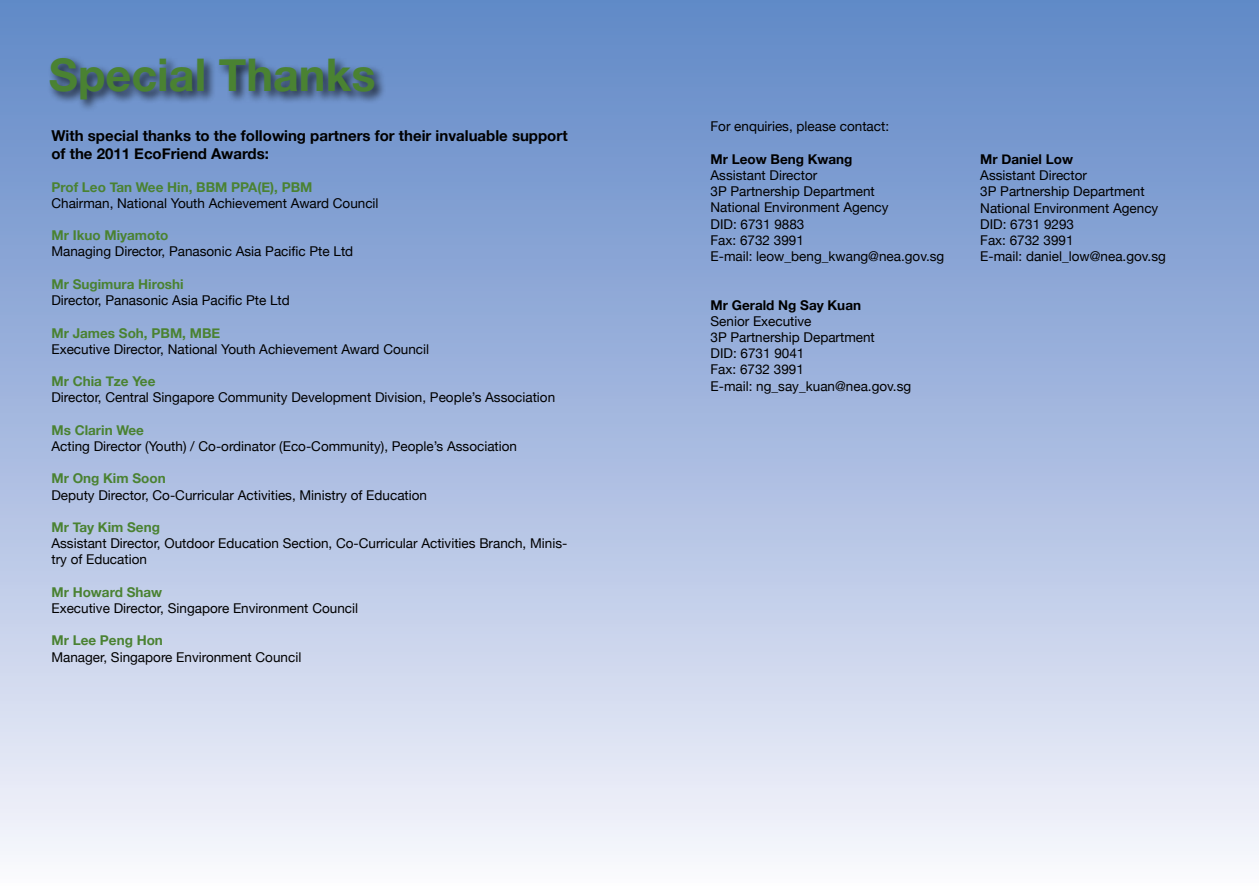
<style>
.page{position:relative;width:1259px;height:893px;background:#fff}
.page>*{position:absolute;margin:0;border:0;box-sizing:border-box;transform-origin:0 0}
.t1{font:700 45px "Helvetica Neue";color:#4a8232}
.t2{font:700 15px/18px "Helvetica Neue";color:#000}
.t3{font:13.5px/16.2px "Helvetica Neue";color:#000}
.t4{font:700 13.5px "Helvetica Neue";color:#4a8232}
.t5{font:700 13.5px "Helvetica Neue";color:#000}
</style>
<div class="page">
<div style="left:0;top:0;width:1259px;height:892px;background:linear-gradient(to bottom,#5d85c6,#f8f6fc)"></div>
<div style="left:46px;top:55px;width:340px;height:57px;background:#000;opacity:.75"></div>
<h1 class="t1" style="left:49px;top:47px;width:328px">Special Thanks</h1>
<p class="t2" style="left:51px;top:127px;width:517px">With special thanks to the following partners for their invaluable support of the 2011 EcoFriend Awards:</p>
<p class="t4" style="left:51px;top:179px;width:263px">Prof Leo Tan Wee Hin, BBM PPA(E), PBM</p>
<p class="t3" style="left:51px;top:195px;width:329px">Chairman, National Youth Achievement Award Council</p>
<p class="t4" style="left:51px;top:227px;width:118px">Mr Ikuo Miyamoto</p>
<p class="t3" style="left:51px;top:243px;width:303px">Managing Director, Panasonic Asia Pacific Pte Ltd</p>
<p class="t4" style="left:51px;top:276px;width:134px">Mr Sugimura Hiroshi</p>
<p class="t3" style="left:51px;top:292px;width:240px">Director, Panasonic Asia Pacific Pte Ltd</p>
<p class="t4" style="left:51px;top:324px;width:170px">Mr James Soh, PBM, MBE</p>
<p class="t3" style="left:51px;top:341px;width:379px">Executive Director, National Youth Achievement Award Council</p>
<p class="t4" style="left:51px;top:373px;width:106px">Mr Chia Tze Yee</p>
<p class="t3" style="left:51px;top:389px;width:505px">Director, Central Singapore Community Development Division, People’s Association</p>
<p class="t4" style="left:51px;top:422px;width:94px">Ms Clarin Wee</p>
<p class="t3" style="left:51px;top:438px;width:467px">Acting Director (Youth) / Co-ordinator (Eco-Community), People’s Association</p>
<p class="t4" style="left:51px;top:470px;width:116px">Mr Ong Kim Soon</p>
<p class="t3" style="left:51px;top:486px;width:377px">Deputy Director, Co-Curricular Activities, Ministry of Education</p>
<p class="t4" style="left:51px;top:519px;width:110px">Mr Tay Kim Seng</p>
<p class="t3" style="left:51px;top:535px;width:517px">Assistant Director, Outdoor Education Section, Co-Curricular Activities Branch, Minis&shy;try of Education</p>
<p class="t4" style="left:51px;top:584px;width:112px">Mr Howard Shaw</p>
<p class="t3" style="left:51px;top:600px;width:308px">Executive Director, Singapore Environment Council</p>
<p class="t4" style="left:51px;top:632px;width:113px">Mr Lee Peng Hon</p>
<p class="t3" style="left:51px;top:648px;width:251px">Manager, Singapore Environment Council</p>
<p class="t3" style="left:710px;top:118px;width:180px">For enquiries, please contact:</p>
<p class="t5" style="left:710px;top:151px;width:143px">Mr Leow Beng Kwang</p>
<p class="t3" style="left:710px;top:167px;width:235px">Assistant Director<br>3P Partnership Department<br>National Environment Agency<br>DID: 6731 9883<br>Fax: 6732 3991<br>E-mail: leow_beng_kwang@nea.gov.sg</p>
<p class="t5" style="left:710px;top:296px;width:152px">Mr Gerald Ng Say Kuan</p>
<p class="t3" style="left:710px;top:313px;width:202px">Senior Executive<br>3P Partnership Department<br>DID: 6731 9041<br>Fax: 6732 3991<br>E-mail: ng_say_kuan@nea.gov.sg</p>
<p class="t5" style="left:980px;top:151px;width:94px">Mr Daniel Low</p>
<p class="t3" style="left:980px;top:167px;width:187px">Assistant Director<br>3P Partnership Department<br>National Environment Agency<br>DID: 6731 9293<br>Fax: 6732 3991<br>E-mail: daniel_low@nea.gov.sg</p>
</div>
